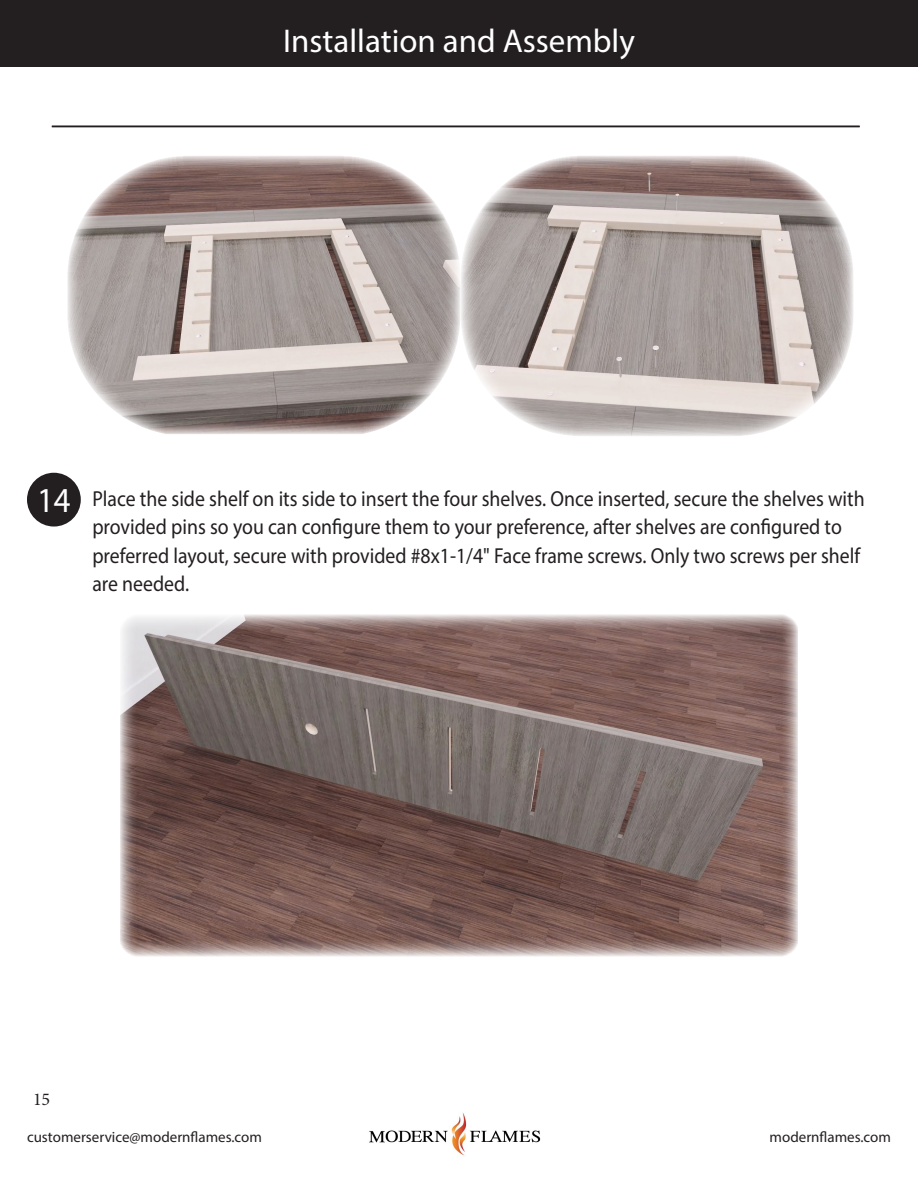
<style>
.page{position:relative;width:918px;height:1188px;background:#fff}
.page>*{position:absolute;margin:0;border:0;box-sizing:border-box;transform-origin:0 0}
.t1{font:35.1px "Myriad Pro";color:#fff;scale:.93 1}
.t2{font:33px "Myriad Pro";color:#fff}
.t3{font:21.75px/28.5px "Myriad Pro";color:#231f20;scale:.91 1}
.t4{font:18px "Minion Pro";color:#231f20}
.t5{font:15px "Myriad Pro";color:#231f20}
</style>
<div class="page">
<img style="left:369px;top:1113px;width:172px;height:43px">
<div style="left:0;top:0;width:918px;height:66px;background:#231f20"></div>
<hr style="left:52px;top:126px;width:808px;height:1px;background:#231f20">
<img style="left:67px;top:156px;width:393px;height:278px">
<img style="left:461px;top:156px;width:392px;height:280px">
<div style="left:27px;top:473px;width:54px;height:54px;background:#231f20;border-radius:50%"></div>
<img style="left:120px;top:615px;width:678px;height:341px">
<p class="t2" style="left:283px;top:21px;width:353px">Installation and Assembly</p>
<p class="t1" style="left:37px;top:478px;width:38px">14</p>
<p class="t3" style="left:92px;top:484px;width:850px">Place the side shelf on its side to insert the four shelves. Once inserted, secure the shelves with provided pins so you can configure them to your preference, after shelves are configured to preferred layout, secure with provided #8x1-1/4" Face frame screws. Only two screws per shelf are needed.</p>
<p class="t4" style="left:33px;top:1087px;width:19px">15</p>
<p class="t5" style="left:27px;top:1128px;width:236px">customerservice@modernflames.com</p>
<p class="t5" style="left:770px;top:1128px;width:123px">modernflames.com</p>
</div>
